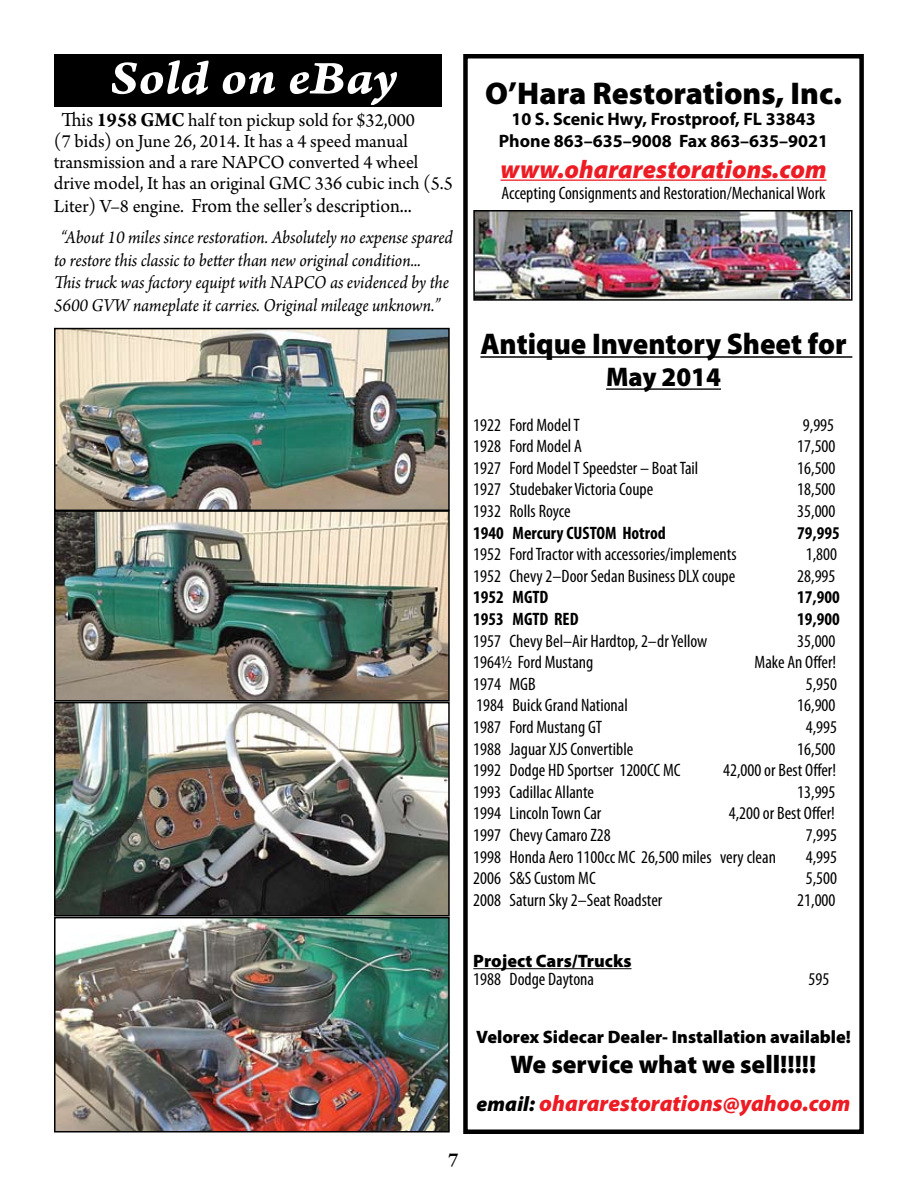
<style>
.page{position:relative;width:918px;height:1188px;background:#fff}
.page>*{position:absolute;margin:0;border:0;box-sizing:border-box;transform-origin:0 0}
.t1{font:49.5px "Arno Pro Bold Italic Caption";color:#fff;scale:1.1 1}
.t2{font:900 31.5px "Myriad Pro";color:#000}
.t3{font:900 30px "Myriad Pro";color:#000;scale:.96 1}
.t4{font:900 27px "Myriad Pro";color:#000;scale:.96 1}
.t5{font:italic 900 25.5px "Myriad Pro";color:#ed1c24}
.t6{font:900 25.5px "Myriad Pro";color:#000}
.t7{font:italic 900 22.5px "Myriad Pro";color:#ed1c24}
.t8{font:21px "Arno Pro";color:#000;scale:.94 1}
.t9{font:600 21px "Arno Pro";color:#000}
.t10{font:19.5px/21px "Arno Pro";color:#000}
.t11{font:italic 19.05px/22.5px "Arno Pro";letter-spacing:-.005em;color:#000;scale:.94 1}
.t12{font:condensed 18px "Myriad Pro";color:#000}
.t13{font:700 18px/21.6px "Myriad Pro";color:#000;text-align:center}
.t14{font:900 18px "Myriad Pro";color:#000}
.t15{font:700 condensed 18px "Myriad Pro";color:#000}
.s1{font-size:21px}
.s2{font-weight:700;font-size:21px}
.s3{font-size:19.5px}
.s4{font-size:21px;color:#000}
</style>
<div class="page">
<img style="left:57px;top:920px;width:390px;height:209px">
<div style="left:54px;top:917px;width:396px;height:215px;border:2px solid #000"></div>
<img style="left:57px;top:331px;width:390px;height:368px">
<div style="left:54px;top:510px;width:396px;height:192px;border:2px solid #000"></div>
<div style="left:54px;top:328px;width:396px;height:183px;border:2px solid #000"></div>
<img style="left:57px;top:705px;width:390px;height:208px">
<div style="left:54px;top:702px;width:396px;height:214px;border:2px solid #000"></div>
<div style="left:54px;top:54px;width:388px;height:53px;background:#000"></div>
<hr style="left:501px;top:180px;width:326px;height:1px;background:#ed1c24">
<hr style="left:480px;top:356px;width:372px;height:2px;background:#000">
<hr style="left:606px;top:388px;width:115px;height:2px;background:#000">
<hr style="left:473px;top:968px;width:159px;height:1px;background:#000">
<div style="left:463px;top:54px;width:401px;height:1080px;border:4px solid #000"></div>
<img style="left:476px;top:213px;width:374px;height:85px">
<div style="left:473px;top:210px;width:380px;height:91px;border:2px solid #000"></div>
<h1 class="t1" style="left:109px;top:47px;width:263px">Sold on eBay</h1>
<p class="t10" style="left:54px;top:111px;width:400px;text-indent:8px"><span class="s1">This</span> <span class="s2">1958 GMC</span> half ton pickup sold for $32,000<br>(7 bids) on June 26, 2014. It has a 4 speed manual transmission and a rare NAPCO converted 4 wheel drive model, It has an original GMC 336 cubic inch (5.5</p>
<p class="t8" style="left:54px;top:193px;width:382px"><span class="s3">Liter) V–8 engine.</span> From the seller’s description...</p>
<p class="t11" style="left:54px;top:227px;width:426px;text-indent:7px">“About 10 miles since restoration. Absolutely no expense spared to restore this classic to better than new original condition...<br>This truck was factory equipt with NAPCO as evidenced by the 5600 GVW nameplate it carries. Original mileage unknown.”</p>
<h2 class="t2" style="left:485px;top:72px;width:358px">O’Hara Restorations, Inc.</h2>
<p class="t13" style="left:499px;top:108px;width:331px">10 S. Scenic Hwy, Frostproof, FL 33843<br>Phone 863–635–9008 Fax 863–635–9021</p>
<h3 class="t5" style="left:501px;top:152px;width:327px">www.ohararestorations.com</h3>
<p class="t12" style="left:501px;top:182px;width:326px">Accepting Consignments and Restoration/Mechanical Work</p>
<h3 class="t3" style="left:480px;top:324px;width:383px">Antique Inventory Sheet for</h3>
<h3 class="t4" style="left:606px;top:359px;width:121px">May 2014</h3>
<p class="t12" style="left:473px;top:414px;width:108px">1922 Ford Model T</p>
<p class="t12" style="left:803px;top:414px;width:33px">9,995</p>
<p class="t12" style="left:473px;top:435px;width:110px">1928 Ford Model A</p>
<p class="t12" style="left:797px;top:435px;width:40px">17,500</p>
<p class="t12" style="left:473px;top:457px;width:227px">1927 Ford Model T Speedster – Boat Tail</p>
<p class="t12" style="left:797px;top:457px;width:40px">16,500</p>
<p class="t12" style="left:473px;top:478px;width:181px">1927 Studebaker Victoria Coupe</p>
<p class="t12" style="left:797px;top:478px;width:40px">18,500</p>
<p class="t12" style="left:473px;top:500px;width:99px">1932 Rolls Royce</p>
<p class="t12" style="left:797px;top:500px;width:40px">35,000</p>
<p class="t15" style="left:473px;top:521px;width:194px">1940 Mercury CUSTOM Hotrod</p>
<p class="t15" style="left:797px;top:521px;width:44px">79,995</p>
<p class="t12" style="left:473px;top:543px;width:265px">1952 Ford Tractor with accessories/implements</p>
<p class="t12" style="left:806px;top:543px;width:33px">1,800</p>
<p class="t12" style="left:473px;top:565px;width:263px">1952 Chevy 2–Door Sedan Business DLX coupe</p>
<p class="t12" style="left:797px;top:565px;width:40px">28,995</p>
<p class="t15" style="left:473px;top:586px;width:77px">1952 MGTD</p>
<p class="t15" style="left:797px;top:586px;width:44px">17,900</p>
<p class="t15" style="left:473px;top:608px;width:107px">1953 MGTD RED</p>
<p class="t15" style="left:797px;top:608px;width:44px">19,900</p>
<p class="t12" style="left:473px;top:630px;width:236px">1957 Chevy Bel–Air Hardtop, 2–dr Yellow</p>
<p class="t12" style="left:797px;top:630px;width:40px">35,000</p>
<p class="t12" style="left:473px;top:651px;width:122px">1964½ Ford Mustang</p>
<p class="t12" style="left:755px;top:651px;width:83px">Make An Offer!</p>
<p class="t12" style="left:473px;top:673px;width:64px">1974 MGB</p>
<p class="t12" style="left:806px;top:673px;width:33px">5,950</p>
<p class="t12" style="left:476px;top:694px;width:153px">1984 Buick Grand National</p>
<p class="t12" style="left:797px;top:694px;width:40px">16,900</p>
<p class="t12" style="left:473px;top:716px;width:130px">1987 Ford Mustang GT</p>
<p class="t12" style="left:806px;top:716px;width:33px">4,995</p>
<p class="t12" style="left:473px;top:738px;width:162px">1988 Jaguar XJS Convertible</p>
<p class="t12" style="left:797px;top:738px;width:40px">16,500</p>
<p class="t12" style="left:473px;top:759px;width:209px">1992 Dodge HD Sportser 1200CC MC</p>
<p class="t12" style="left:723px;top:759px;width:114px">42,000 or Best Offer!</p>
<p class="t12" style="left:473px;top:781px;width:122px">1993 Cadillac Allante</p>
<p class="t12" style="left:797px;top:781px;width:40px">13,995</p>
<p class="t12" style="left:473px;top:802px;width:130px">1994 Lincoln Town Car</p>
<p class="t12" style="left:729px;top:802px;width:107px">4,200 or Best Offer!</p>
<p class="t12" style="left:473px;top:824px;width:139px">1997 Chevy Camaro Z28</p>
<p class="t12" style="left:806px;top:824px;width:33px">7,995</p>
<p class="t12" style="left:473px;top:846px;width:304px">1998 Honda Aero 1100cc MC 26,500 miles very clean</p>
<p class="t12" style="left:806px;top:846px;width:33px">4,995</p>
<p class="t12" style="left:473px;top:867px;width:124px">2006 S&amp;S Custom MC</p>
<p class="t12" style="left:806px;top:867px;width:33px">5,500</p>
<p class="t12" style="left:473px;top:889px;width:191px">2008 Saturn Sky 2–Seat Roadster</p>
<p class="t12" style="left:797px;top:889px;width:40px">21,000</p>
<p class="t9" style="left:448px;top:1147px;width:12px">7</p>
<p class="t14" style="left:473px;top:949px;width:160px">Project Cars/Trucks</p>
<p class="t12" style="left:473px;top:968px;width:122px">1988 Dodge Daytona</p>
<p class="t12" style="left:809px;top:968px;width:22px">595</p>
<p class="t14" style="left:476px;top:1024px;width:376px">Velorex Sidecar Dealer- Installation available!</p>
<h3 class="t6" style="left:511px;top:1047px;width:307px">We service what we sell!!!!!</h3>
<p class="t7" style="left:477px;top:1088px;width:375px"><span class="s4">email:</span> ohararestorations@yahoo.com</p>
</div>
